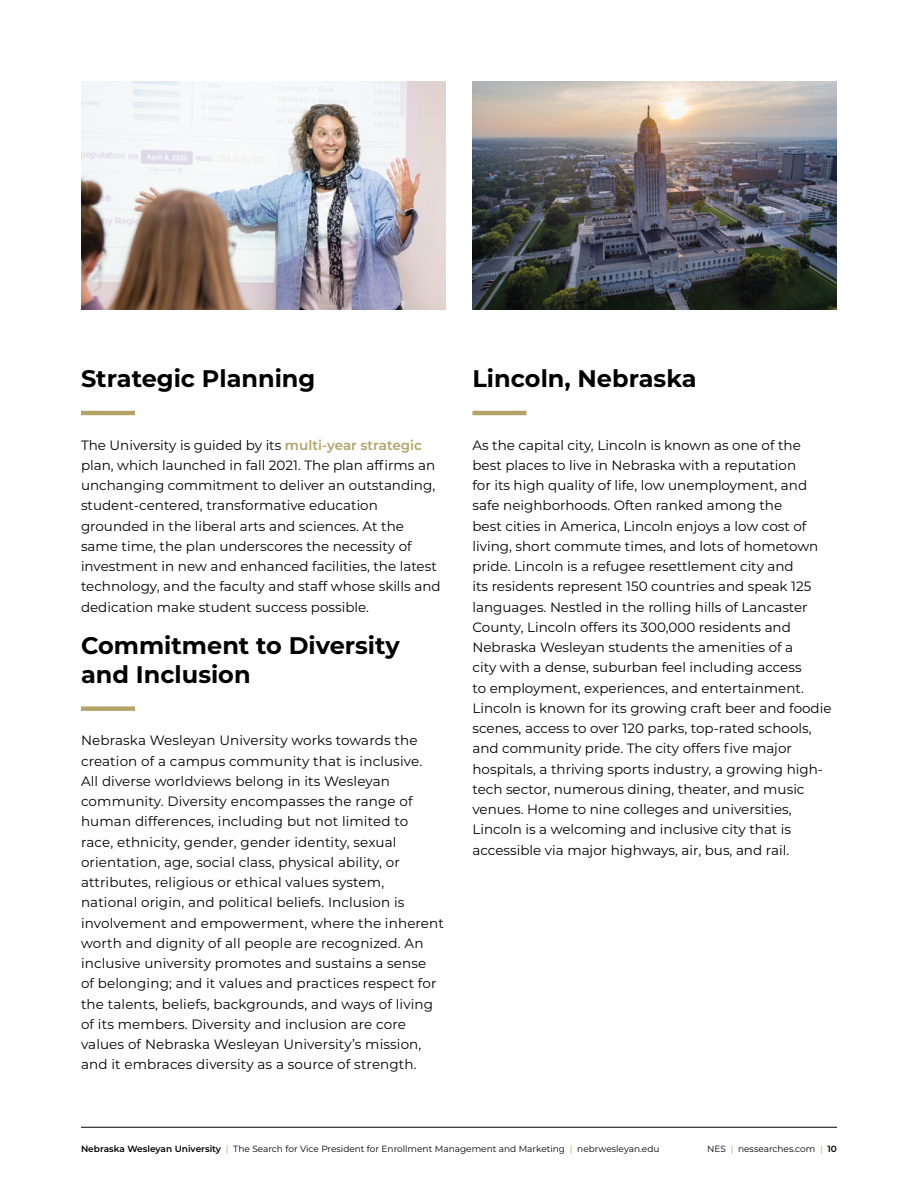
<style>
.page{position:relative;width:918px;height:1188px;background:#fff}
.page>*{position:absolute;margin:0;border:0;box-sizing:border-box;transform-origin:0 0}
.t1{font:700 24px/28.8px "Montserrat";color:#000}
.t2{font:13.5px/20.2px "Montserrat";color:#000}
.t3{font:9px "Montserrat";color:#000}
.s1{font-weight:600;color:#b3a369}
.s2{font-weight:600}
.s3{color:#b3a369}
</style>
<div class="page">
<hr style="left:81px;top:1127px;width:756px;height:1px;background:#000">
<hr style="left:81px;top:411px;width:54px;height:4px;background:#b3a369">
<div style="left:81px;top:706px;width:54px;height:5px;background:#b3a369"></div>
<hr style="left:472px;top:411px;width:54px;height:4px;background:#b3a369">
<img style="left:472px;top:81px;width:365px;height:229px">
<img style="left:81px;top:81px;width:365px;height:229px">
<h1 class="t1" style="left:81px;top:363px;width:236px">Strategic Planning</h1>
<p class="t2" style="left:81px;top:434px;width:361px">The University is guided by its <span class="s1">multi-year strategic </span>plan, which launched in fall 2021. The plan affirms an unchanging commitment to deliver an outstanding, student-centered, transformative education grounded in the liberal arts and sciences. At the same time, the plan underscores the necessity of investment in new and enhanced facilities, the latest technology, and the faculty and staff whose skills and dedication make student success possible.</p>
<h1 class="t1" style="left:81px;top:630px;width:320px">Commitment to Diversity and Inclusion</h1>
<p class="t2" style="left:81px;top:730px;width:365px">Nebraska Wesleyan University works towards the creation of a campus community that is inclusive.<br>All diverse worldviews belong in its Wesleyan community. Diversity encompasses the range of human differences, including but not limited to<br>race, ethnicity, gender, gender identity, sexual orientation, age, social class, physical ability, or attributes, religious or ethical values system,<br>national origin, and political beliefs. Inclusion is involvement and empowerment, where the inherent worth and dignity of all people are recognized. An inclusive university promotes and sustains a sense<br>of belonging; and it values and practices respect for the talents, beliefs, backgrounds, and ways of living of its members. Diversity and inclusion are core values of Nebraska Wesleyan University’s mission, and it embraces diversity as a source of strength.</p>
<h1 class="t1" style="left:472px;top:363px;width:226px">Lincoln, Nebraska</h1>
<p class="t2" style="left:472px;top:434px;width:361px">As the capital city, Lincoln is known as one of the best places to live in Nebraska with a reputation<br>for its high quality of life, low unemployment, and safe neighborhoods. Often ranked among the<br>best cities in America, Lincoln enjoys a low cost of living, short commute times, and lots of hometown pride. Lincoln is a refugee resettlement city and<br>its residents represent 150 countries and speak 125 languages. Nestled in the rolling hills of Lancaster County, Lincoln offers its 300,000 residents and Nebraska Wesleyan students the amenities of a<br>city with a dense, suburban feel including access<br>to employment, experiences, and entertainment.<br>Lincoln is known for its growing craft beer and foodie scenes, access to over 120 parks, top-rated schools, and community pride. The city offers five major hospitals, a thriving sports industry, a growing high&shy;tech sector, numerous dining, theater, and music venues. Home to nine colleges and universities, Lincoln is a welcoming and inclusive city that is accessible via major highways, air, bus, and rail.</p>
<p class="t3" style="left:81px;top:1142px;width:580px"><span class="s2">Nebraska Wesleyan University</span> <span class="s3">|</span> The Search for Vice President for Enrollment Management and Marketing <span class="s3">|</span> nebrwesleyan.edu</p>
<p class="t3" style="left:707px;top:1142px;width:131px">NES <span class="s3">|</span> nessearches.com <span class="s3">|</span> <span class="s2">10</span></p>
</div>
